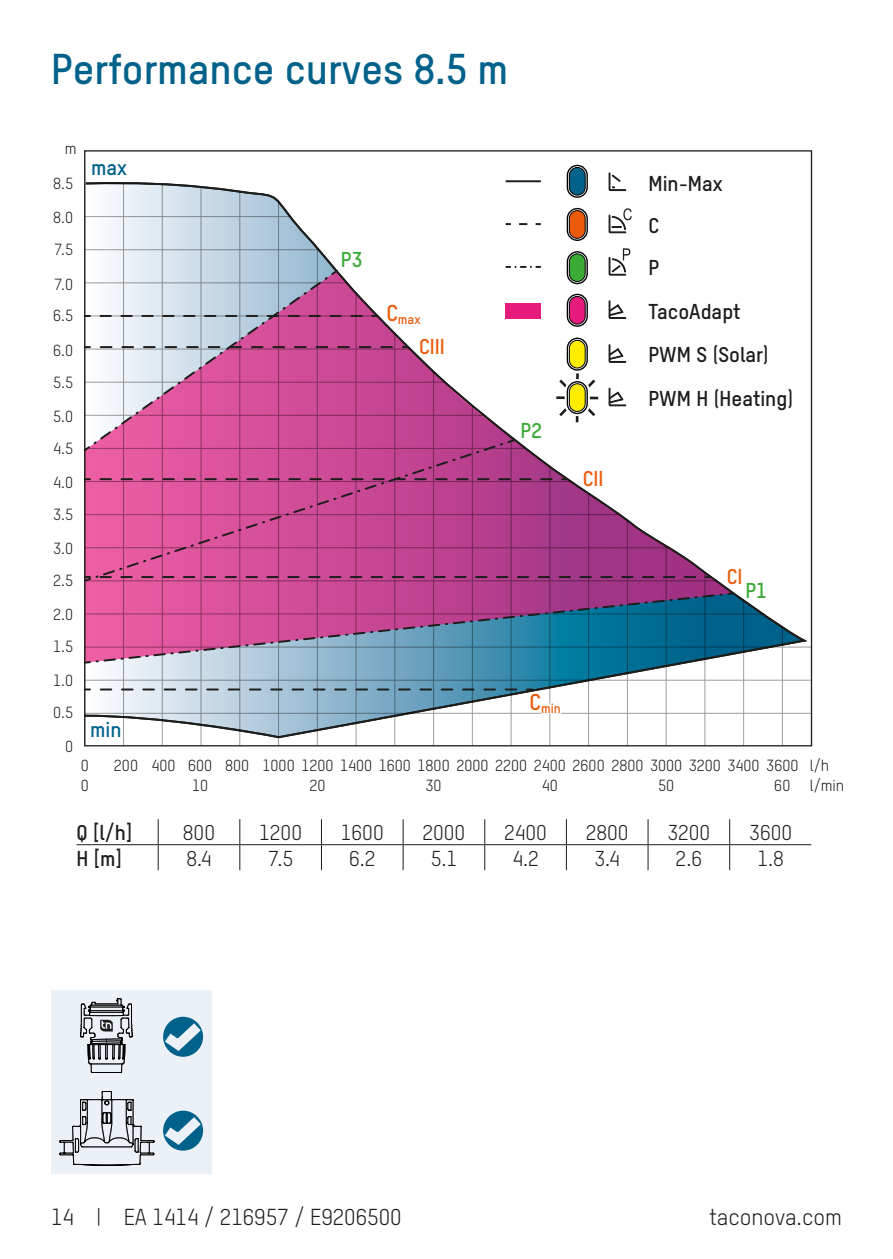
<style>
.page{position:relative;width:893px;height:1259px;background:#fff}
.page>*{position:absolute;margin:0;border:0;box-sizing:border-box;transform-origin:0 0}
.Titel{font:42px "T Star Pro Bold";color:#00628a}
.t1{font:22.5px "T Star Pro Regular";color:#1d1d1b}
.EA_xs_zentriert{font:21px "T Star Pro Regular";color:#1d1d1b}
.EA_xs{font:21px/43.5px "T Star Pro Bold";color:#1d1d1b}
.t2{font:21px "T Star Pro Bold";color:#ea5b0b}
.t3{font:21px "T Star Pro Bold";color:#3aaa35}
.t4{font:21px "T Star Pro Bold";color:#00628a}
.t5{font:15.6px/20.7px "T Star Pro Regular";color:#1e181a}
.t6{font:13.2px "T Star Pro Bold";color:#ea5b0b}
</style>
<div class="page">
<svg style="left:83px;top:479px;width:727px;height:260px"></svg>
<hr style="left:201px;top:151px;width:1px;height:595px;background:#9d9d9c">
<hr style="left:239px;top:151px;width:1px;height:595px;background:#9d9d9c">
<hr style="left:123px;top:151px;width:1px;height:595px;background:#9d9d9c">
<hr style="left:278px;top:151px;width:1px;height:595px;background:#9d9d9c">
<hr style="left:317px;top:151px;width:1px;height:595px;background:#9d9d9c">
<hr style="left:356px;top:151px;width:1px;height:595px;background:#9d9d9c">
<hr style="left:394px;top:151px;width:1px;height:595px;background:#9d9d9c">
<hr style="left:433px;top:151px;width:1px;height:595px;background:#9d9d9c">
<hr style="left:472px;top:151px;width:1px;height:595px;background:#9d9d9c">
<hr style="left:549px;top:151px;width:1px;height:595px;background:#9d9d9c">
<hr style="left:588px;top:151px;width:1px;height:595px;background:#9d9d9c">
<hr style="left:627px;top:151px;width:1px;height:595px;background:#9d9d9c">
<hr style="left:666px;top:151px;width:1px;height:595px;background:#9d9d9c">
<hr style="left:511px;top:151px;width:1px;height:595px;background:#9d9d9c">
<hr style="left:704px;top:151px;width:1px;height:595px;background:#9d9d9c">
<hr style="left:743px;top:151px;width:1px;height:595px;background:#9d9d9c">
<hr style="left:782px;top:151px;width:1px;height:595px;background:#9d9d9c">
<hr style="left:162px;top:151px;width:1px;height:595px;background:#9d9d9c">
<hr style="left:85px;top:713px;width:726px;height:1px;background:#9d9d9c">
<hr style="left:85px;top:646px;width:726px;height:1px;background:#9d9d9c">
<hr style="left:85px;top:679px;width:726px;height:1px;background:#9d9d9c">
<svg style="left:86px;top:152px;width:724px;height:492px"></svg>
<div style="left:567px;top:208px;width:21px;height:33px;border:1px solid #010000;border-radius:10px"></div>
<div style="left:569px;top:211px;width:16px;height:27px;background:#ea5b0b;border-radius:8px"></div>
<div style="left:569px;top:210px;width:16px;height:28px;border:1px solid #010000;border-radius:8px"></div>
<svg style="left:608px;top:208px;width:24px;height:26px"></svg>
<svg style="left:506px;top:223px;width:21px;height:2px"></svg>
<svg style="left:100px;top:478px;width:467px;height:2px"></svg>
<svg style="left:83px;top:573px;width:617px;height:10px"></svg>
<svg style="left:101px;top:440px;width:407px;height:137px"></svg>
<svg style="left:506px;top:438px;width:10px;height:6px"></svg>
<svg style="left:97px;top:592px;width:636px;height:71px"></svg>
<div style="left:567px;top:251px;width:21px;height:33px;border:1px solid #010000;border-radius:10px"></div>
<div style="left:569px;top:254px;width:16px;height:27px;background:#3aaa35;border-radius:8px"></div>
<div style="left:569px;top:254px;width:16px;height:28px;border:1px solid #010000;border-radius:8px"></div>
<svg style="left:608px;top:248px;width:22px;height:28px"></svg>
<svg style="left:612px;top:266px;width:8px;height:6px"></svg>
<div style="left:612px;top:265px;width:8px;height:7px;border:1px solid #1f1f1d"></div>
<svg style="left:506px;top:266px;width:35px;height:2px"></svg>
<svg style="left:487px;top:388px;width:37px;height:33px"></svg>
<svg style="left:678px;top:522px;width:34px;height:33px"></svg>
<svg style="left:84px;top:688px;width:479px;height:59px"></svg>
<svg style="left:83px;top:237px;width:314px;height:216px"></svg>
<hr style="left:576px;top:373px;width:3px;height:49px;background:#1d1d1b">
<svg style="left:556px;top:377px;width:42px;height:42px"></svg>
<hr style="left:556px;top:396px;width:42px;height:3px;background:#1d1d1b">
<svg style="left:565px;top:379px;width:25px;height:37px"></svg>
<div style="left:567px;top:338px;width:21px;height:33px;border:1px solid #010000;border-radius:10px"></div>
<div style="left:569px;top:340px;width:16px;height:28px;background:#ffed00;border-radius:8px"></div>
<div style="left:569px;top:340px;width:16px;height:28px;border:1px solid #010000;border-radius:8px"></div>
<svg style="left:608px;top:344px;width:19px;height:19px"></svg>
<div style="left:609px;top:355px;width:14px;height:5px;border:1px solid #1f1f1d"></div>
<svg style="left:610px;top:349px;width:8px;height:6px"></svg>
<div style="left:609px;top:348px;width:10px;height:7px;border:1px solid #1f1f1d"></div>
<div style="left:617px;top:348px;width:6px;height:9px;border:1px solid #1f1f1d"></div>
<div style="left:567px;top:381px;width:21px;height:33px;border:1px solid #010000;border-radius:10px"></div>
<div style="left:569px;top:384px;width:16px;height:27px;background:#ffed00;border-radius:8px"></div>
<div style="left:569px;top:383px;width:16px;height:29px;border:1px solid #010000;border-radius:8px"></div>
<svg style="left:608px;top:387px;width:19px;height:20px"></svg>
<div style="left:609px;top:398px;width:14px;height:5px;border:1px solid #1f1f1d"></div>
<svg style="left:610px;top:392px;width:8px;height:6px"></svg>
<div style="left:609px;top:392px;width:10px;height:7px;border:1px solid #1f1f1d"></div>
<div style="left:617px;top:392px;width:6px;height:8px;border:1px solid #1f1f1d"></div>
<hr style="left:647px;top:819px;width:2px;height:25px;background:#1d1d1b">
<hr style="left:77px;top:844px;width:81px;height:1px;background:#1d1d1b">
<hr style="left:158px;top:844px;width:82px;height:1px;background:#1d1d1b">
<svg style="left:158px;top:819px;width:1px;height:51px"></svg>
<hr style="left:240px;top:844px;width:81px;height:1px;background:#1d1d1b">
<svg style="left:239px;top:819px;width:1px;height:51px"></svg>
<hr style="left:321px;top:844px;width:82px;height:1px;background:#1d1d1b">
<svg style="left:321px;top:819px;width:1px;height:51px"></svg>
<hr style="left:403px;top:844px;width:82px;height:1px;background:#1d1d1b">
<svg style="left:403px;top:819px;width:1px;height:51px"></svg>
<hr style="left:485px;top:844px;width:81px;height:1px;background:#1d1d1b">
<svg style="left:484px;top:819px;width:1px;height:51px"></svg>
<hr style="left:566px;top:844px;width:82px;height:1px;background:#1d1d1b">
<svg style="left:566px;top:819px;width:1px;height:51px"></svg>
<hr style="left:648px;top:844px;width:82px;height:1px;background:#1d1d1b">
<hr style="left:647px;top:845px;width:2px;height:25px;background:#1d1d1b">
<hr style="left:730px;top:844px;width:81px;height:1px;background:#1d1d1b">
<svg style="left:729px;top:819px;width:1px;height:51px"></svg>
<div style="left:51px;top:990px;width:161px;height:184px;background:#ebf1f6"></div>
<svg style="left:163px;top:1016px;width:41px;height:41px"></svg>
<svg style="left:80px;top:998px;width:53px;height:75px"></svg>
<svg style="left:59px;top:1091px;width:145px;height:75px"></svg>
<p class="Titel" style="left:51px;top:38px;width:459px">Performance curves 8.5 m</p>
<p class="t5" style="left:65px;top:137px;width:13px">m</p>
<p class="t5" style="left:53px;top:172px;width:21px">8.5</p>
<p class="t5" style="left:53px;top:206px;width:21px">8.0</p>
<p class="t5" style="left:54px;top:238px;width:20px">7.5</p>
<p class="t5" style="left:54px;top:273px;width:20px">7.0</p>
<p class="t5" style="left:53px;top:304px;width:21px">6.5</p>
<p class="t5" style="left:53px;top:339px;width:21px">6.0</p>
<p class="t5" style="left:53px;top:370px;width:21px">5.5</p>
<p class="t5" style="left:53px;top:405px;width:21px">5.0</p>
<p class="t5" style="left:53px;top:437px;width:21px">4.5</p>
<p class="t5" style="left:53px;top:471px;width:21px">4.0</p>
<p class="t5" style="left:53px;top:503px;width:21px">3.5</p>
<p class="t5" style="left:53px;top:537px;width:21px">3.0</p>
<p class="t5" style="left:53px;top:569px;width:21px">2.5</p>
<p class="t5" style="left:53px;top:603px;width:21px">2.0</p>
<p class="t5" style="left:53px;top:635px;width:21px">1.5</p>
<p class="t5" style="left:53px;top:669px;width:21px">1.0</p>
<p class="t5" style="left:53px;top:701px;width:21px">0.5</p>
<p class="t5" style="left:65px;top:735px;width:10px">0</p>
<p class="t4" style="left:91px;top:152px;width:37px">max</p>
<p class="t4" style="left:90px;top:714px;width:33px">min</p>
<p class="t3" style="left:342px;top:239px;width:23px">P3</p>
<p class="t3" style="left:341px;top:244px;width:23px">P3</p>
<p class="t6" style="left:386px;top:309px;width:36px"><sup>C</sup>max</p>
<p class="t2" style="left:419px;top:331px;width:27px">CIII</p>
<p class="t3" style="left:521px;top:415px;width:23px">P2</p>
<p class="t2" style="left:583px;top:463px;width:22px">CII</p>
<p class="t6" style="left:530px;top:698px;width:33px"><sup>C</sup>min</p>
<p class="EA_xs" style="left:648px;top:160px;width:76px">Min-Max</p>
<p class="EA_xs" style="left:648px;top:202px;width:12px">C</p>
<p class="EA_xs" style="left:648px;top:244px;width:12px">P</p>
<p class="EA_xs" style="left:648px;top:287px;width:94px">TacoAdapt</p>
<p class="EA_xs" style="left:648px;top:331px;width:146px">PWM S (Solar)<br>PWM H (Heating)</p>
<p class="t2" style="left:727px;top:561px;width:17px">CI</p>
<p class="t3" style="left:745px;top:575px;width:23px">P1</p>
<p class="t5" style="left:81px;top:754px;width:10px">0</p>
<p class="t5" style="left:263px;top:754px;width:537px">1000 1200 1400 1600 1800 2000 2200 2400 2600 2800 3000 3200 3400 3600</p>
<p class="t5" style="left:810px;top:753px;width:36px">l/h l/min</p>
<p class="t5" style="left:114px;top:754px;width:63px">200 400</p>
<p class="t5" style="left:225px;top:754px;width:26px">800</p>
<p class="t5" style="left:188px;top:754px;width:26px">600</p>
<p class="t5" style="left:81px;top:774px;width:10px">0</p>
<p class="t5" style="left:309px;top:774px;width:18px">20</p>
<p class="t5" style="left:426px;top:774px;width:18px">30</p>
<p class="t5" style="left:542px;top:774px;width:18px">40</p>
<p class="t5" style="left:658px;top:774px;width:18px">50</p>
<p class="t5" style="left:192px;top:774px;width:18px">10</p>
<p class="t5" style="left:774px;top:774px;width:18px">60</p>
<p class="EA_xs" style="left:77px;top:809px;width:57px">Q [l/h]</p>
<p class="EA_xs_zentriert" style="left:183px;top:817px;width:34px">800</p>
<p class="EA_xs_zentriert" style="left:259px;top:817px;width:44px">1200</p>
<p class="EA_xs_zentriert" style="left:341px;top:817px;width:44px">1600</p>
<p class="EA_xs_zentriert" style="left:422px;top:817px;width:44px">2000</p>
<p class="EA_xs_zentriert" style="left:504px;top:817px;width:44px">2400</p>
<p class="EA_xs_zentriert" style="left:586px;top:817px;width:44px">2800</p>
<p class="EA_xs_zentriert" style="left:667px;top:817px;width:44px">3200</p>
<p class="EA_xs_zentriert" style="left:749px;top:817px;width:44px">3600</p>
<p class="EA_xs" style="left:77px;top:834px;width:47px">H [m]</p>
<p class="EA_xs_zentriert" style="left:186px;top:843px;width:27px">8.4</p>
<p class="EA_xs_zentriert" style="left:268px;top:843px;width:27px">7.5</p>
<p class="EA_xs_zentriert" style="left:349px;top:843px;width:28px">6.2</p>
<p class="EA_xs_zentriert" style="left:431px;top:843px;width:28px">5.1</p>
<p class="EA_xs_zentriert" style="left:512px;top:843px;width:28px">4.2</p>
<p class="EA_xs_zentriert" style="left:595px;top:843px;width:27px">3.4</p>
<p class="EA_xs_zentriert" style="left:676px;top:843px;width:28px">2.6</p>
<p class="EA_xs_zentriert" style="left:757px;top:843px;width:28px">1.8</p>
<h2 class="t1" style="left:51px;top:1201px;width:352px">14 | EA 1414 / 216957 / E9206500</h2>
<h2 class="t1" style="left:709px;top:1201px;width:134px">taconova.com</h2>
</div>
